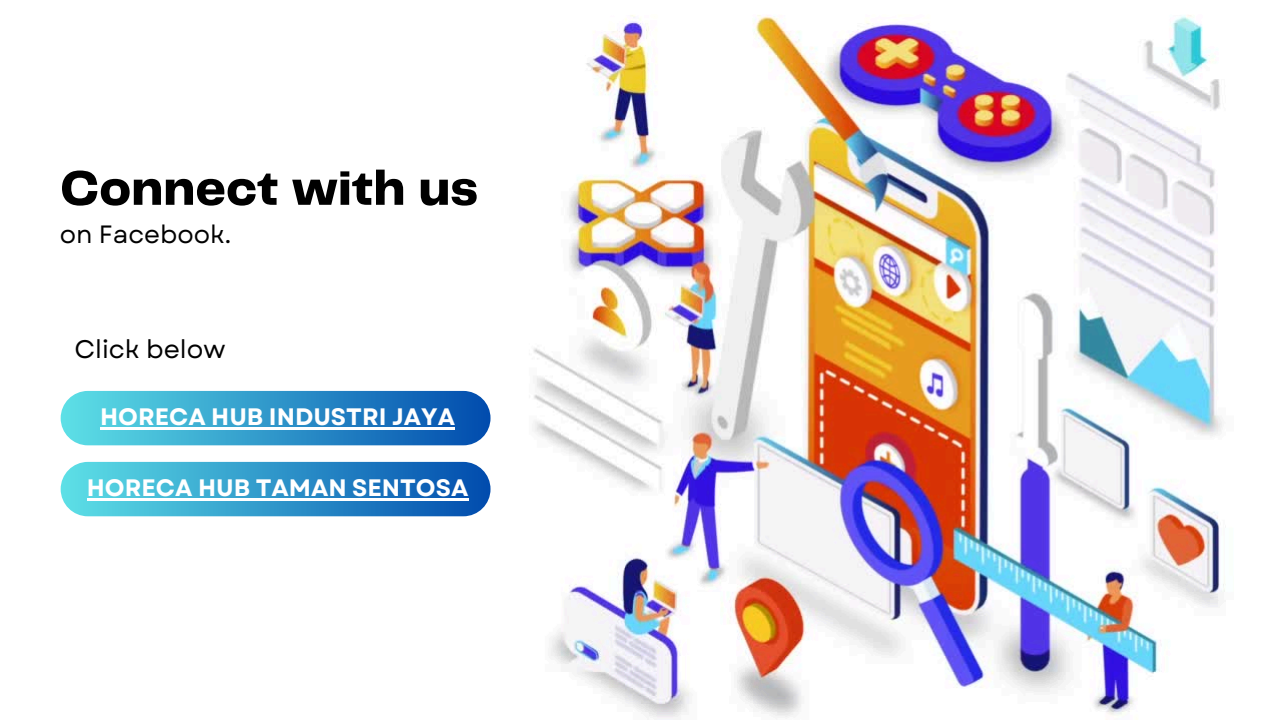
<style>
.page{position:relative;width:1281px;height:720px;background:#fff}
.page>*{position:absolute;margin:0;border:0;box-sizing:border-box;transform-origin:0 0}
.t1{font:800 50.25px "Telegraf";color:#000}
.t2{font:25.38px "Garet";color:#000}
.t3{font:25px "Garet";color:#000}
.t4{font:700 23.75px "Garet";color:#fff}
</style>
<div class="page">
<img style="left:60px;top:15px;width:1165px;height:703px">
<svg style="left:61px;top:391px;width:429px;height:54px;background:#3297ca"></svg>
<svg style="left:61px;top:462px;width:429px;height:54px;background:#3297ca"></svg>
<hr style="left:100px;top:428px;width:355px;height:2px;background:#fff">
<hr style="left:87px;top:499px;width:381px;height:2px;background:#fff">
<p class="t1" style="left:60px;top:167px;width:419px">Connect with us</p>
<p class="t3" style="left:60px;top:216px;width:173px">on Facebook.</p>
<h2 class="t2" style="left:74px;top:331px;width:153px">Click below</h2>
<h1 class="t4" style="left:100px;top:400px;width:356px">HORECA HUB INDUSTRI JAYA</h1>
<h2 class="t4" style="left:87px;top:471px;width:383px">HORECA HUB TAMAN SENTOSA</h2>
</div>
